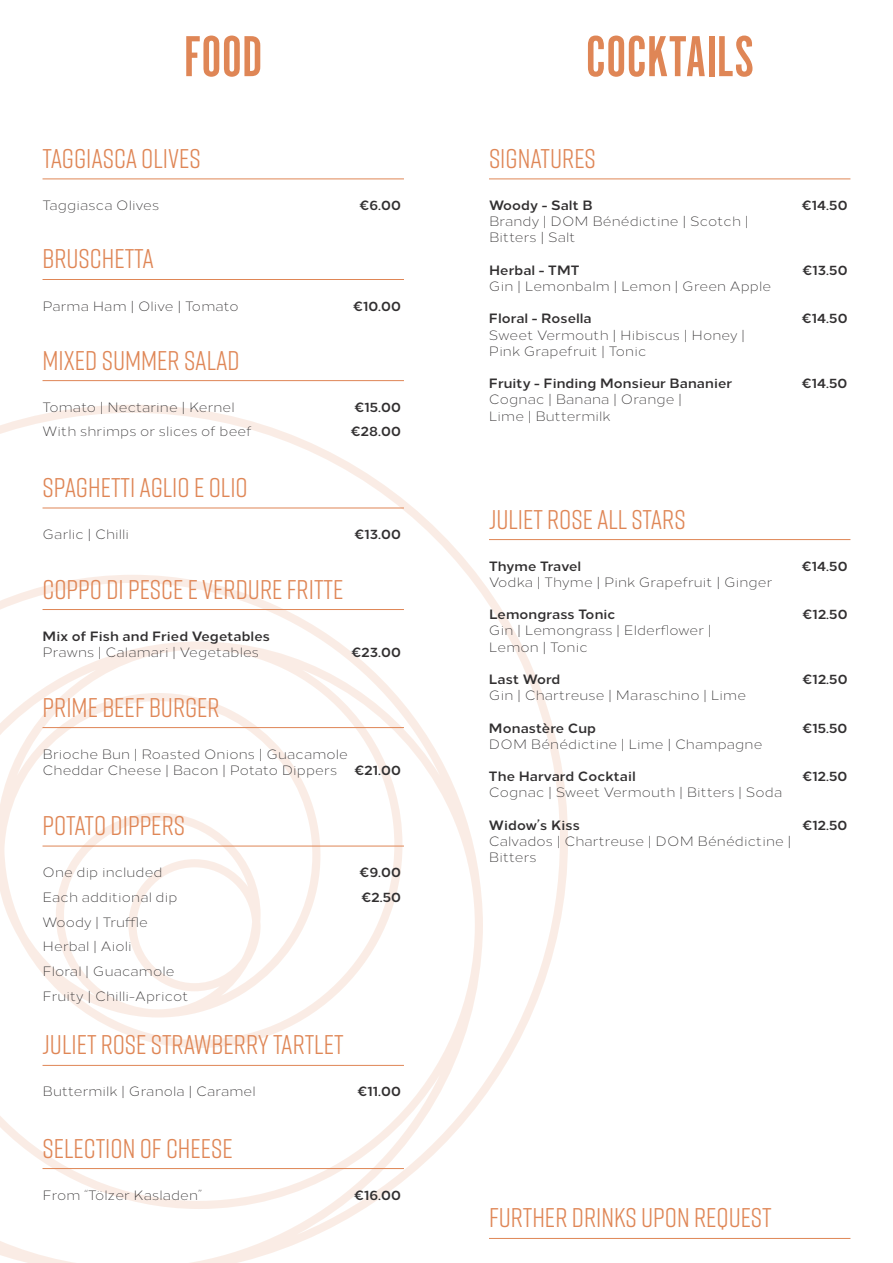
<style>
.page{position:relative;width:893px;height:1263px;background:#fff}
.page>*{position:absolute;margin:0;border:0;box-sizing:border-box;transform-origin:0 0}
.t1{font:60px "Alternate Got No 1 D";color:#df8656}
.t2{font:27px "Rift";color:#df8656}
.t3{font:300 13.5px/16.2px "Loew";letter-spacing:.01em;color:#312f30}
.t4{font:700 13.5px "Loew";letter-spacing:.01em;color:#312f30}
</style>
<div class="page">
<svg style="left:0;top:405px;width:568px;height:858px"></svg>
<hr style="left:43px;top:727px;width:361px;height:1px;background:#df8656">
<hr style="left:43px;top:846px;width:361px;height:1px;background:#df8656">
<hr style="left:489px;top:179px;width:361px;height:1px;background:#df8656">
<hr style="left:489px;top:1238px;width:361px;height:1px;background:#df8656">
<hr style="left:43px;top:380px;width:361px;height:1px;background:#df8656">
<hr style="left:489px;top:539px;width:361px;height:1px;background:#df8656">
<hr style="left:43px;top:609px;width:361px;height:1px;background:#df8656">
<hr style="left:43px;top:1065px;width:361px;height:1px;background:#df8656">
<hr style="left:43px;top:1168px;width:361px;height:1px;background:#df8656">
<hr style="left:43px;top:179px;width:361px;height:1px;background:#df8656">
<hr style="left:43px;top:279px;width:361px;height:1px;background:#df8656">
<hr style="left:43px;top:508px;width:361px;height:1px;background:#df8656">
<h1 class="t1" style="left:184px;top:25px;width:80px">FOOD</h1>
<h2 class="t2" style="left:43px;top:139px;width:160px">TAGGIASCA OLIVES</h2>
<p class="t3" style="left:43px;top:196px;width:118px">Taggiasca Olives</p>
<p class="t4" style="left:359px;top:194px;width:43px">€6.00</p>
<h2 class="t2" style="left:43px;top:240px;width:113px">BRUSCHETTA</h2>
<p class="t3" style="left:43px;top:297px;width:198px">Parma Ham | Olive | Tomato</p>
<p class="t4" style="left:353px;top:295px;width:49px">€10.00</p>
<h2 class="t2" style="left:43px;top:341px;width:199px">MIXED SUMMER SALAD</h2>
<p class="t3" style="left:43px;top:398px;width:194px">Tomato | Nectarine | Kernel</p>
<p class="t4" style="left:354px;top:396px;width:48px">€15.00</p>
<p class="t3" style="left:43px;top:422px;width:211px">With shrimps or slices of beef</p>
<p class="t4" style="left:351px;top:421px;width:52px">€28.00</p>
<h2 class="t2" style="left:43px;top:468px;width:207px">SPAGHETTI AGLIO E OLIO</h2>
<p class="t3" style="left:43px;top:525px;width:88px">Garlic | Chilli</p>
<p class="t4" style="left:354px;top:523px;width:48px">€13.00</p>
<h2 class="t2" style="left:43px;top:570px;width:302px">COPPO DI PESCE E VERDURE FRITTE</h2>
<p class="t4" style="left:43px;top:625px;width:229px">Mix of Fish and Fried Vegetables</p>
<p class="t3" style="left:43px;top:643px;width:218px">Prawns | Calamari | Vegetables</p>
<p class="t4" style="left:352px;top:641px;width:51px">€23.00</p>
<h2 class="t2" style="left:43px;top:688px;width:179px">PRIME BEEF BURGER</h2>
<p class="t3" style="left:43px;top:745px;width:307px">Brioche Bun | Roasted Onions | Guacamole<br>Cheddar Cheese | Bacon | Potato Dippers</p>
<p class="t4" style="left:354px;top:759px;width:48px">€21.00</p>
<h2 class="t2" style="left:43px;top:807px;width:144px">POTATO DIPPERS</h2>
<p class="t3" style="left:43px;top:863px;width:122px">One dip included</p>
<p class="t4" style="left:360px;top:861px;width:43px">€9.00</p>
<p class="t3" style="left:43px;top:888px;width:136px">Each additional dip</p>
<p class="t4" style="left:361px;top:886px;width:41px">€2.50</p>
<p class="t3" style="left:42px;top:908px;width:148px;line-height:24.8px">Woody | Truffle<br>Herbal | Aioli<br>Floral | Guacamole<br>Fruity | Chilli-Apricot</p>
<h2 class="t2" style="left:43px;top:1026px;width:303px">JULIET ROSE STRAWBERRY TARTLET</h2>
<p class="t3" style="left:43px;top:1082px;width:215px">Buttermilk | Granola | Caramel</p>
<p class="t4" style="left:357px;top:1081px;width:45px">€11.00</p>
<h2 class="t2" style="left:43px;top:1129px;width:192px">SELECTION OF CHEESE</h2>
<p class="t3" style="left:43px;top:1186px;width:161px">From “Tölzer Kasladen”</p>
<p class="t4" style="left:354px;top:1184px;width:48px">€16.00</p>
<h1 class="t1" style="left:586px;top:25px;width:170px">COCKTAILS</h1>
<h2 class="t2" style="left:489px;top:139px;width:108px">SIGNATURES</h2>
<p class="t4" style="left:489px;top:194px;width:105px">Woody - Salt B</p>
<p class="t4" style="left:802px;top:194px;width:47px">€14.50</p>
<p class="t3" style="left:489px;top:212px;width:261px">Brandy | DOM Bénédictine | Scotch |<br>Bitters | Salt</p>
<p class="t4" style="left:489px;top:259px;width:92px">Herbal - TMT</p>
<p class="t4" style="left:802px;top:259px;width:47px">€13.50</p>
<p class="t3" style="left:489px;top:277px;width:284px">Gin | Lemonbalm | Lemon | Green Apple</p>
<p class="t4" style="left:489px;top:308px;width:104px">Floral - Rosella</p>
<p class="t4" style="left:802px;top:308px;width:47px">€14.50</p>
<p class="t3" style="left:489px;top:326px;width:258px">Sweet Vermouth | Hibiscus | Honey |<br>Pink Grapefruit | Tonic</p>
<p class="t4" style="left:489px;top:372px;width:245px">Fruity - Finding Monsieur Bananier</p>
<p class="t4" style="left:802px;top:372px;width:47px">€14.50</p>
<p class="t3" style="left:489px;top:390px;width:195px">Cognac | Banana | Orange |<br>Lime | Buttermilk</p>
<h2 class="t2" style="left:489px;top:500px;width:198px">JULIET ROSE ALL STARS</h2>
<p class="t4" style="left:489px;top:555px;width:94px">Thyme Travel</p>
<p class="t4" style="left:802px;top:555px;width:47px">€14.50</p>
<p class="t3" style="left:489px;top:573px;width:285px">Vodka | Thyme | Pink Grapefruit | Ginger</p>
<p class="t4" style="left:489px;top:603px;width:128px">Lemongrass Tonic</p>
<p class="t4" style="left:802px;top:603px;width:46px">€12.50</p>
<p class="t3" style="left:489px;top:621px;width:224px">Gin | Lemongrass | Elderflower |<br>Lemon | Tonic</p>
<p class="t4" style="left:489px;top:668px;width:73px">Last Word</p>
<p class="t4" style="left:802px;top:668px;width:46px">€12.50</p>
<p class="t3" style="left:489px;top:686px;width:259px">Gin | Chartreuse | Maraschino | Lime</p>
<p class="t4" style="left:489px;top:717px;width:109px">Monastère Cup</p>
<p class="t4" style="left:802px;top:717px;width:47px">€15.50</p>
<p class="t3" style="left:489px;top:735px;width:275px">DOM Bénédictine | Lime | Champagne</p>
<p class="t4" style="left:489px;top:765px;width:148px">The Harvard Cocktail</p>
<p class="t4" style="left:802px;top:765px;width:46px">€12.50</p>
<p class="t3" style="left:489px;top:783px;width:295px">Cognac | Sweet Vermouth | Bitters | Soda</p>
<p class="t4" style="left:489px;top:814px;width:92px">Widow’s Kiss</p>
<p class="t4" style="left:802px;top:814px;width:46px">€12.50</p>
<p class="t3" style="left:489px;top:832px;width:304px">Calvados | Chartreuse | DOM Bénédictine |<br>Bitters</p>
<h2 class="t2" style="left:489px;top:1199px;width:284px">FURTHER DRINKS UPON REQUEST</h2>
</div>
